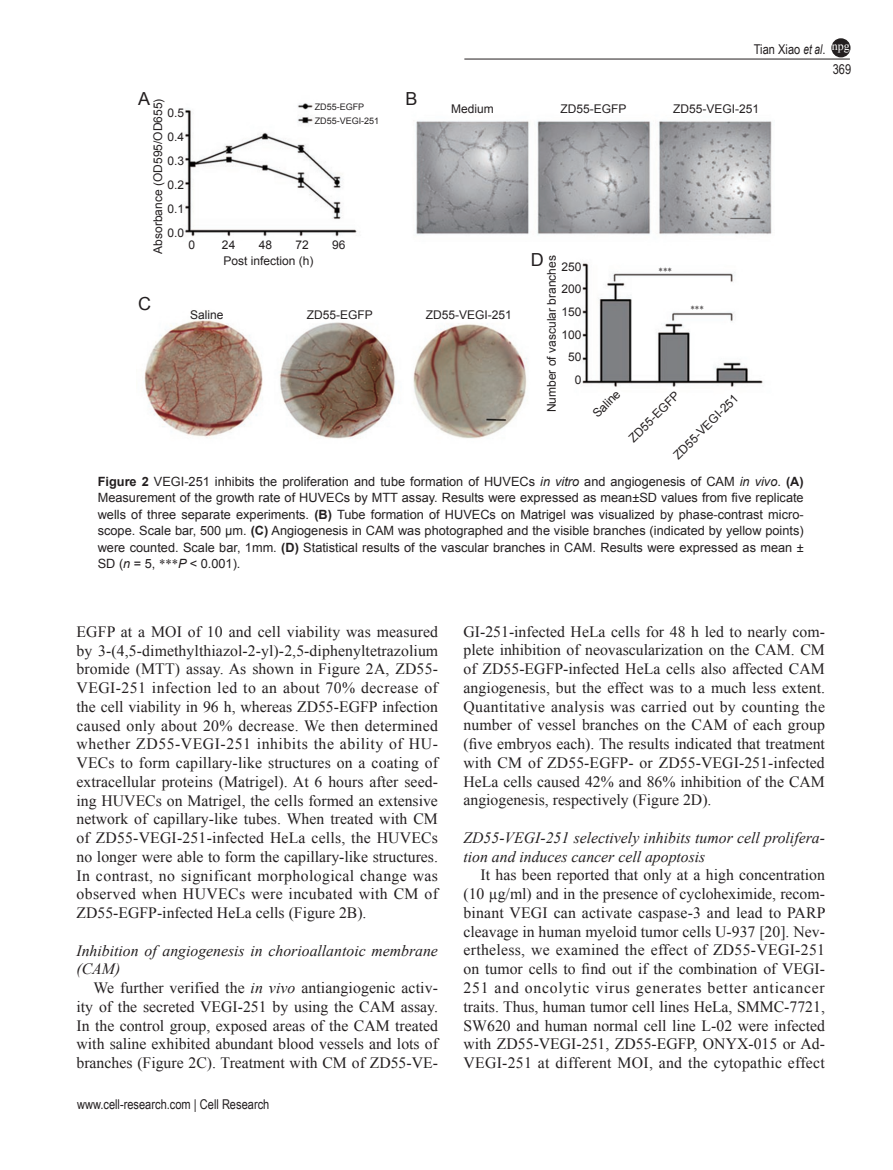
<style>
.page{position:relative;width:893px;height:1170px;background:#fff}
.page>*{position:absolute;margin:0;border:0;box-sizing:border-box;transform-origin:0 0}
.t1{font:18px "Arial MT2";color:#231f20}
.t2{font:18px "Arial";color:#231f20}
.t3{font:15.75px/18.8px "Times New Roman PSMT2";color:#231f20;text-align:justify}
.t4{font:italic 15.75px/18.8px "Times New Roman";color:#231f20}
.t5{font:15.75px "Times New Roman";color:#231f20}
.t6{font:13.5px "Arial Narrow";color:#231f20}
.t7{font:12.75px/16.5px "Arial";color:#231f20;text-align:justify}
.t8{font:12px/22.5px "Arial MT2";color:#231f20}
.t9{font:12px "Arial";color:#231f20}
.t10{font:12px "Times New Roman PSMT2";color:#fff}
.t11{font:9px "Arial MT2";color:#231f20}
.t12{font:9px "Times New Roman PSMT2";color:#231f20}
.s1{font-family:"Arial";font-style:italic}
.s2{font-weight:700}
.s3{font-style:italic}
.s4{font-family:"Arial MT2"}
.s5{font-family:"Times New Roman PSMT2"}
.s6{font-family:"Times New Roman";font-style:italic}
</style>
<div class="page">
<hr style="left:464px;top:59px;width:386px;height:1px;background:#231f20">
<div style="left:832px;top:39px;width:18px;height:18px;background:#231f20;border-radius:50%"></div>
<div style="left:831px;top:38px;width:19px;height:19px;border:2px solid #231f20;border-radius:50%"></div>
<img style="left:144px;top:103px;width:628px;height:336px">
<p class="t10" style="left:832px;top:38px;width:19px">npg</p>
<p class="t6" style="left:754px;top:40px;width:73px">Tian Xiao <span class="s1">et al</span>.</p>
<p class="t2" style="left:405px;top:87px;width:14px">B</p>
<p class="t1" style="left:138px;top:87px;width:14px">A</p>
<p class="t9" style="left:150px;top:253px;width:156px;rotate:-90deg">Absorbance (OD595/OD655)</p>
<p class="t8" style="left:168px;top:101px;width:18px;line-height:24px">0.5<br>0.4</p>
<p class="t11" style="left:315px;top:101px;width:51px">ZD55-EGFP</p>
<p class="t9" style="left:451px;top:101px;width:44px">Medium</p>
<p class="t9" style="left:561px;top:101px;width:68px">ZD55-EGFP</p>
<p class="t9" style="left:673px;top:101px;width:88px">ZD55-VEGI-251</p>
<p class="t11" style="left:315px;top:115px;width:66px">ZD55-VEGI-251</p>
<p class="t9" style="left:168px;top:153px;width:18px">0.3</p>
<p class="t8" style="left:168px;top:173px;width:18px;line-height:24px;text-align:justify">0.2<br>0.1<br>0.0</p>
<p class="t9" style="left:189px;top:237px;width:8px">0</p>
<p class="t9" style="left:222px;top:237px;width:15px">24</p>
<p class="t9" style="left:259px;top:237px;width:15px">48</p>
<p class="t9" style="left:295px;top:237px;width:15px">72</p>
<p class="t9" style="left:332px;top:237px;width:15px">96</p>
<p class="t1" style="left:531px;top:247px;width:14px">D</p>
<p class="t8" style="left:540px;top:412px;width:158px;rotate:-90deg">Number of vascular branches</p>
<p class="t9" style="left:223px;top:253px;width:92px">Post infection (h)</p>
<p class="t8" style="left:561px;top:255px;width:22px;text-align:right">250<br>200<br>150<br>100<br>50<br>0</p>
<p class="t12" style="left:658px;top:265px;width:15px">***</p>
<p class="t1" style="left:138px;top:292px;width:14px">C</p>
<p class="t12" style="left:690px;top:303px;width:15px">***</p>
<p class="t8" style="left:190px;top:303px;width:35px">Saline</p>
<p class="t8" style="left:307px;top:303px;width:68px">ZD55-EGFP</p>
<p class="t8" style="left:426px;top:303px;width:88px">ZD55-VEGI-251</p>
<p class="t8" style="left:587px;top:407px;width:35px;rotate:-45deg">Saline</p>
<p class="t8" style="left:623px;top:432px;width:68px;rotate:-45deg">ZD55-EGFP</p>
<p class="t8" style="left:667px;top:449px;width:88px;rotate:-45deg">ZD55-VEGI-251</p>
<p class="t7" style="left:98px;top:473px;width:707px"><span class="s2">Figure 2</span> VEGI-251 inhibits the proliferation and tube formation of HUVECs <span class="s3">in vitro</span> and angiogenesis of CAM <span class="s3">in vivo</span><span class="s4">.</span> <span class="s2">(A)<br></span>Measurement of the growth rate of HUVECs by MTT assay. Results were expressed as mean±SD values from five replicate wells of three separate experiments. <span class="s2">(B)</span> Tube formation of HUVECs on Matrigel was visualized by phase-contrast micro&shy;scope. Scale bar, 500 µm. <span class="s2">(C)</span> Angiogenesis in CAM was photographed and the visible branches (indicated by yellow points) were counted. Scale bar, 1mm. <span class="s2">(D)</span> Statistical results of the vascular branches in CAM. Results were expressed as mean ± SD (<span class="s3">n</span> = 5, <span class="s5">***</span><span class="s3">P</span> &lt; 0.001).</p>
<p class="t6" style="left:833px;top:59px;width:20px">369</p>
<p class="t3" style="left:77px;top:622px;width:363px">EGFP at a MOI of 10 and cell viability was measured by 3-(4,5-dimethylthiazol-2-yl)-2,5-diphenyltetrazolium bromide (MTT) assay. As shown in Figure 2A, ZD55- VEGI-251 infection led to an about 70% decrease of the cell viability in 96 h, whereas ZD55-EGFP infection caused only about 20% decrease. We then determined whether ZD55-VEGI-251 inhibits the ability of HU-VECs to form capillary-like structures on a coating of extracellular proteins (Matrigel). At 6 hours after seed&shy;ing HUVECs on Matrigel, the cells formed an extensive network of capillary-like tubes. When treated with CM of ZD55-VEGI-251-infected HeLa cells, the HUVECs no longer were able to form the capillary-like structures.<br>In contrast, no significant morphological change was observed when HUVECs were incubated with CM of ZD55-EGFP-infected HeLa cells (Figure 2B).</p>
<p class="t4" style="left:77px;top:940px;width:363px">Inhibition of angiogenesis in chorioallantoic membrane (CAM)</p>
<p class="t3" style="left:77px;top:978px;width:363px;text-indent:17px">We further verified the <span class="s6">in vivo</span> antiangiogenic activ&shy;ity of the secreted VEGI-251 by using the CAM assay.<br>In the control group, exposed areas of the CAM treated with saline exhibited abundant blood vessels and lots of branches (Figure 2C). Treatment with CM of ZD55-VE-</p>
<p class="t6" style="left:77px;top:1094px;width:194px">www.cell-research.com | Cell Research</p>
<p class="t3" style="left:463px;top:621px;width:363px">GI-251-infected HeLa cells for 48 h led to nearly com&shy;plete inhibition of neovascularization on the CAM. CM of ZD55-EGFP-infected HeLa cells also affected CAM angiogenesis, but the effect was to a much less extent.<br>Quantitative analysis was carried out by counting the number of vessel branches on the CAM of each group</p>
<p class="t5" style="left:463px;top:733px;width:363px">(five embryos each). The results indicated that treatment</p>
<p class="t3" style="left:463px;top:753px;width:363px">with CM of ZD55-EGFP- or ZD55-VEGI-251-infected HeLa cells caused 42% and 86% inhibition of the CAM angiogenesis, respectively (Figure 2D).</p>
<p class="t4" style="left:463px;top:827px;width:363px">ZD55-VEGI-251 selectively inhibits tumor cell prolifera&shy;tion and induces cancer cell apoptosis</p>
<p class="t3" style="left:463px;top:865px;width:364px;text-indent:17px">It has been reported that only at a high concentration (10 µg/ml) and in the presence of cycloheximide, recom&shy;binant VEGI can activate caspase-3 and lead to PARP cleavage in human myeloid tumor cells U-937 [20]. Nev&shy;ertheless, we examined the effect of ZD55-VEGI-251</p>
<p class="t5" style="left:463px;top:958px;width:363px">on tumor cells to find out if the combination of VEGI-</p>
<p class="t3" style="left:463px;top:978px;width:363px">251 and oncolytic virus generates better anticancer traits. Thus, human tumor cell lines HeLa, SMMC-7721, SW620 and human normal cell line L-02 were infected with ZD55-VEGI-251, ZD55-EGFP, ONYX-015 or Ad-VEGI-251 at different MOI, and the cytopathic effect</p>
</div>
